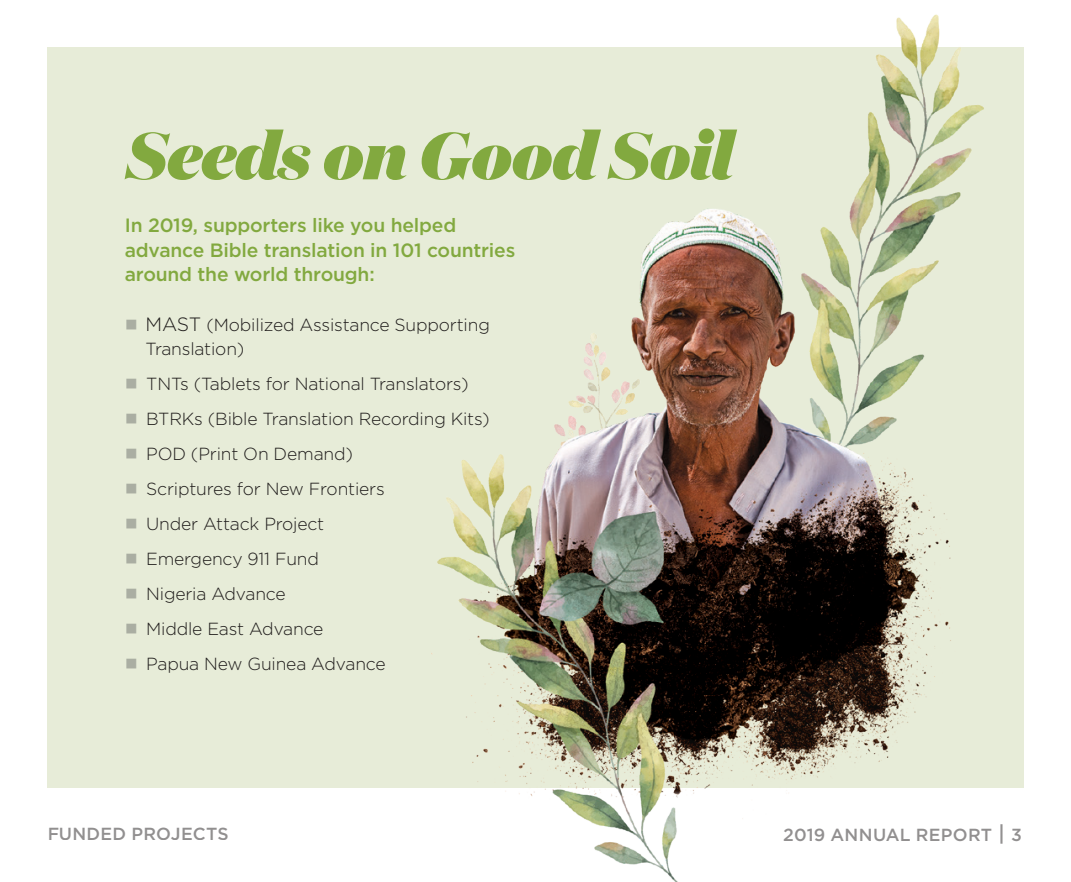
<style>
.page{position:relative;width:1071px;height:882px;background:#fff}
.page>*{position:absolute;margin:0;border:0;box-sizing:border-box;transform-origin:0 0}
.t1{font:italic 900 66.5px "Domaine Display";letter-spacing:-.01em;color:#82a93f}
.t2{font:500 19.25px/24.5px "Gotham";letter-spacing:-.01em;color:#82a93f}
.t3{font:300 17.5px/35px "Gotham";letter-spacing:-.01em;color:#231f20}
.t4{font:500 17.5px "Gotham";letter-spacing:.015em;color:#231f20}
.s1{font-family:"Commercial Pi BT";font-weight:400;font-size:19.25px;color:#bcbdc0}
.s2{font-size:19.25px}
.s3{font-size:21px}
</style>
<div class="page">
<div style="left:47px;top:47px;width:977px;height:741px;background:#e7ecd8"></div>
<img style="left:431px;top:14px;width:553px;height:868px">
<h1 class="t1" style="left:126px;top:111px;width:609px">Seeds on Good Soil</h1>
<p class="t2" style="left:125px;top:213px;width:392px">In 2019, supporters like you helped advance Bible translation in 101 countries around the world through:</p>
<p class="t3" style="left:146px;top:312px;width:346px;line-height:24.5px;text-indent:-20px"><span class="s1">4</span> <span class="s2">MAST</span> (Mobilized Assistance Supporting<br>Translation)</p>
<p class="t3" style="left:126px;top:366px;width:365px"><span class="s1">4</span> TNTs (Tablets for National Translators)<br><span class="s1">4</span> BTRKs (Bible Translation Recording Kits)<br><span class="s1">4</span> POD (Print On Demand)<br><span class="s1">4</span> Scriptures for New Frontiers<br><span class="s1">4</span> Under Attack Project<br><span class="s1">4</span> Emergency 911 Fund<br><span class="s1">4</span> Nigeria Advance<br><span class="s1">4</span> Middle East Advance<br><span class="s1">4</span> Papua New Guinea Advance</p>
<p class="t4" style="left:47px;top:822px;width:183px">FUNDED PROJECTS</p>
<p class="t4" style="left:783px;top:823px;width:240px">2019 ANNUAL REPORT <span class="s3">|</span> 3</p>
</div>
